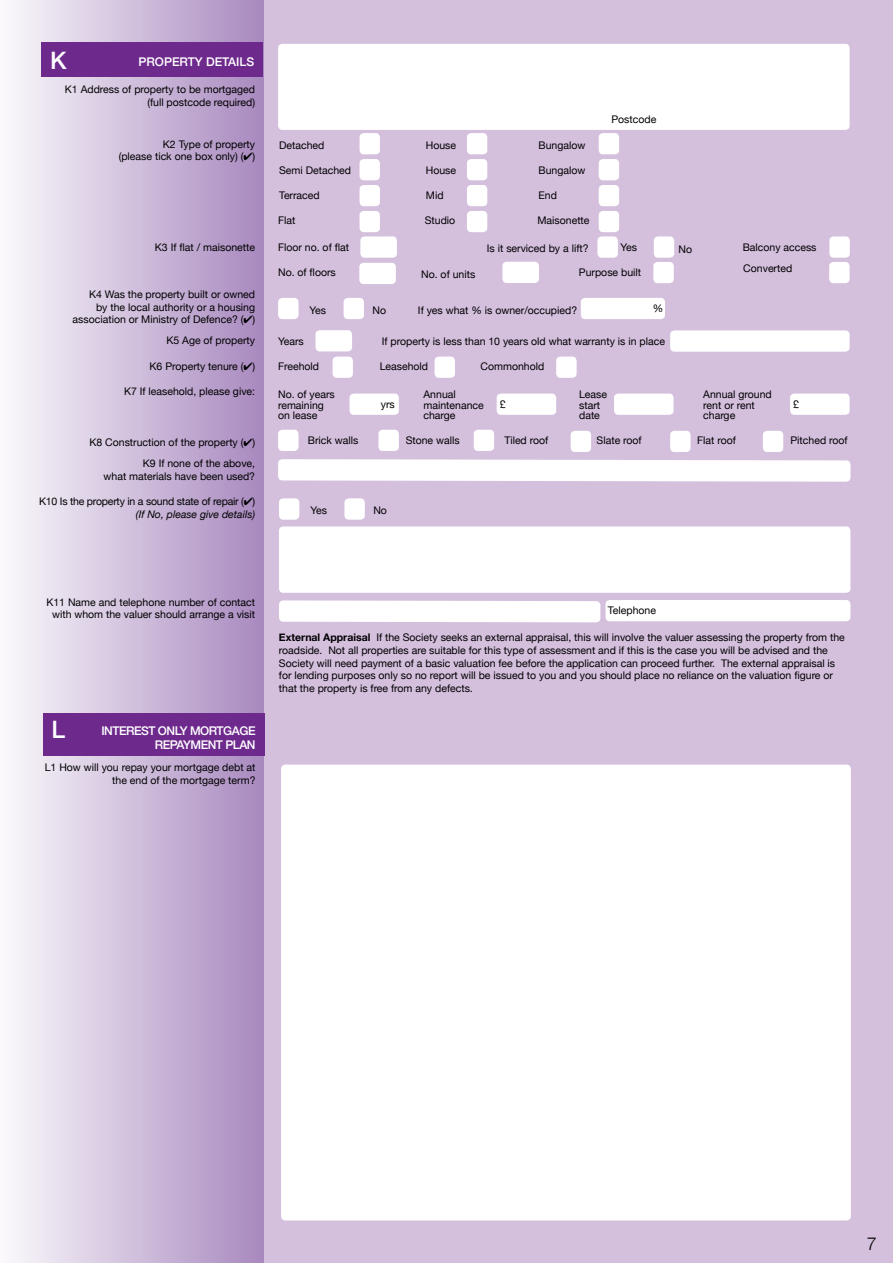
<style>
.page{position:relative;width:893px;height:1263px;background:#fff}
.page>*{position:absolute;margin:0;border:0;box-sizing:border-box;transform-origin:0 0}
.t1{font:500 24px "Helvetica Neue";color:#fff}
.t2{font:300 18px "Helvetica Neue";color:#000}
.t3{font:500 12px/14.4px "Helvetica Neue";letter-spacing:-.04em;color:#fff;text-align:right}
.t4{font:500 12px "Helvetica Neue";color:#fff}
.t5{font:10.5px/12.6px "Helvetica Neue";color:#000;text-align:right}
.t6{font:10.5px/12.6px "Helvetica Neue";letter-spacing:-.02em;color:#000;text-align:right}
.s1{font-style:italic}
.s2{font-weight:700}
</style>
<div class="page">
<div style="left:264px;top:0;width:629px;height:1263px;background:#d4bfdd"></div>
<div style="left:0;top:0;width:264px;height:1263px;background:linear-gradient(to right,#fbfafc,#a889bf)"></div>
<div style="left:42px;top:43px;width:221px;height:34px;background:#6e298d"></div>
<div style="left:278px;top:44px;width:572px;height:86px;background:#fff;border-radius:4px"></div>
<div style="left:278px;top:298px;width:20px;height:21px;background:#fff;border-radius:4px"></div>
<div style="left:278px;top:430px;width:20px;height:21px;background:#fff;border-radius:4px"></div>
<div style="left:378px;top:430px;width:21px;height:21px;background:#fff;border-radius:4px"></div>
<div style="left:474px;top:430px;width:20px;height:21px;background:#fff;border-radius:4px"></div>
<div style="left:763px;top:431px;width:20px;height:21px;background:#fff;border-radius:4px"></div>
<div style="left:571px;top:431px;width:20px;height:21px;background:#fff;border-radius:4px"></div>
<div style="left:670px;top:431px;width:21px;height:21px;background:#fff;border-radius:4px"></div>
<div style="left:670px;top:330px;width:180px;height:22px;background:#fff;border-radius:4px"></div>
<div style="left:333px;top:357px;width:20px;height:21px;background:#fff;border-radius:4px"></div>
<div style="left:435px;top:357px;width:20px;height:21px;background:#fff;border-radius:4px"></div>
<div style="left:556px;top:357px;width:21px;height:21px;background:#fff;border-radius:4px"></div>
<div style="left:344px;top:298px;width:20px;height:21px;background:#fff;border-radius:4px"></div>
<div style="left:581px;top:298px;width:84px;height:21px;background:#fff;border-radius:4px"></div>
<div style="left:315px;top:330px;width:37px;height:21px;background:#fff;border-radius:4px"></div>
<div style="left:350px;top:394px;width:49px;height:21px;background:#fff;border-radius:4px"></div>
<div style="left:497px;top:394px;width:59px;height:21px;background:#fff;border-radius:4px"></div>
<div style="left:614px;top:394px;width:60px;height:21px;background:#fff;border-radius:4px"></div>
<div style="left:790px;top:394px;width:60px;height:21px;background:#fff;border-radius:4px"></div>
<svg style="left:278px;top:459px;width:572px;height:23px;background:#fbfafc"></svg>
<div style="left:279px;top:600px;width:321px;height:22px;background:#fff"></div>
<div style="left:829px;top:236px;width:21px;height:22px;background:#fff;border-radius:4px"></div>
<div style="left:654px;top:236px;width:20px;height:22px;background:#fff;border-radius:4px"></div>
<div style="left:597px;top:236px;width:21px;height:22px;background:#fff;border-radius:4px"></div>
<div style="left:653px;top:262px;width:21px;height:21px;background:#fff;border-radius:4px"></div>
<div style="left:829px;top:262px;width:21px;height:21px;background:#fff;border-radius:4px"></div>
<div style="left:360px;top:236px;width:37px;height:22px;background:#fff;border-radius:4px"></div>
<div style="left:359px;top:263px;width:37px;height:21px;background:#fff;border-radius:4px"></div>
<div style="left:502px;top:262px;width:37px;height:21px;background:#fff;border-radius:4px"></div>
<div style="left:360px;top:133px;width:20px;height:21px;background:#fff;border-radius:4px"></div>
<div style="left:360px;top:185px;width:20px;height:21px;background:#fff;border-radius:4px"></div>
<div style="left:360px;top:211px;width:20px;height:21px;background:#fff;border-radius:4px"></div>
<div style="left:360px;top:159px;width:20px;height:21px;background:#fff;border-radius:4px"></div>
<div style="left:467px;top:133px;width:20px;height:21px;background:#fff;border-radius:4px"></div>
<div style="left:467px;top:185px;width:20px;height:21px;background:#fff;border-radius:4px"></div>
<div style="left:467px;top:211px;width:20px;height:21px;background:#fff;border-radius:4px"></div>
<div style="left:467px;top:159px;width:20px;height:21px;background:#fff;border-radius:4px"></div>
<div style="left:599px;top:133px;width:20px;height:21px;background:#fff;border-radius:4px"></div>
<div style="left:599px;top:185px;width:20px;height:21px;background:#fff;border-radius:4px"></div>
<div style="left:599px;top:211px;width:20px;height:21px;background:#fff;border-radius:4px"></div>
<div style="left:599px;top:159px;width:20px;height:21px;background:#fff;border-radius:4px"></div>
<div style="left:279px;top:526px;width:571px;height:67px;background:#fff;border-radius:4px"></div>
<div style="left:605px;top:600px;width:245px;height:21px;background:#fff;border-radius:4px"></div>
<div style="left:279px;top:498px;width:20px;height:22px;background:#fff;border-radius:4px"></div>
<div style="left:344px;top:498px;width:21px;height:22px;background:#fff;border-radius:4px"></div>
<div style="left:43px;top:713px;width:221px;height:43px;background:#6e298d"></div>
<div style="left:281px;top:765px;width:570px;height:455px;background:#fff;border-radius:4px"></div>
<h1 class="t1" style="left:50px;top:42px;width:18px">K</h1>
<p class="t4" style="left:138px;top:53px;width:117px">PROPERTY DETAILS</p>
<p class="t5" style="left:65px;top:83px;width:192px">K1 Address of property to be mortgaged (full postcode required)</p>
<p class="t5" style="left:119px;top:138px;width:138px">K2 Type of property<br>(please tick one box only) (✔)</p>
<p class="t5" style="left:155px;top:242px;width:102px">K3 If flat / maisonette</p>
<p class="t5" style="left:73px;top:289px;width:184px">K4 Was the property built or owned<br>by the local authority or a housing association or Ministry of Defence? (✔)</p>
<p class="t5" style="left:166px;top:335px;width:90px">K5 Age of property</p>
<p class="t5" style="left:150px;top:360px;width:107px">K6 Property tenure (✔)</p>
<p class="t5" style="left:124px;top:386px;width:133px">K7 If leasehold, please give:</p>
<p class="t5" style="left:89px;top:432px;width:167px;line-height:21.1px">K8 Construction of the property (✔)<br>K9 If none of the above,</p>
<p class="t5" style="left:104px;top:470px;width:153px">what materials have been used?</p>
<p class="t6" style="left:39px;top:495px;width:218px">K10 Is the property in a sound state of repair (✔) <span class="s1">(If No, please give details)</span></p>
<p class="t5" style="left:279px;top:139px;width:47px">Detached</p>
<p class="t5" style="left:426px;top:139px;width:32px">House</p>
<p class="t5" style="left:538px;top:139px;width:48px">Bungalow</p>
<p class="t5" style="left:279px;top:164px;width:73px">Semi Detached</p>
<p class="t5" style="left:426px;top:164px;width:32px">House</p>
<p class="t5" style="left:538px;top:164px;width:48px">Bungalow</p>
<p class="t5" style="left:279px;top:189px;width:42px">Terraced</p>
<p class="t5" style="left:426px;top:189px;width:19px">Mid</p>
<p class="t5" style="left:538px;top:189px;width:20px">End</p>
<p class="t5" style="left:278px;top:215px;width:19px">Flat</p>
<p class="t5" style="left:425px;top:215px;width:32px">Studio</p>
<p class="t5" style="left:537px;top:215px;width:54px">Maisonette</p>
<p class="t5" style="left:611px;top:114px;width:46px">Postcode</p>
<p class="t5" style="left:278px;top:241px;width:72px">Floor no. of flat</p>
<p class="t5" style="left:487px;top:243px;width:103px">Is it serviced by a lift?</p>
<p class="t5" style="left:620px;top:241px;width:18px">Yes</p>
<p class="t5" style="left:678px;top:244px;width:15px">No</p>
<p class="t5" style="left:743px;top:241px;width:75px">Balcony access</p>
<p class="t5" style="left:278px;top:267px;width:59px">No. of floors</p>
<p class="t5" style="left:579px;top:267px;width:64px">Purpose built</p>
<p class="t5" style="left:653px;top:303px;width:12px">%</p>
<p class="t5" style="left:743px;top:263px;width:51px">Converted</p>
<p class="t5" style="left:421px;top:269px;width:56px">No. of units</p>
<p class="t5" style="left:372px;top:304px;width:15px">No</p>
<p class="t5" style="left:418px;top:304px;width:161px">If yes what % is owner/occupied?</p>
<p class="t5" style="left:310px;top:304px;width:18px">Yes</p>
<p class="t5" style="left:382px;top:336px;width:285px">If property is less than 10 years old what warranty is in place</p>
<p class="t5" style="left:278px;top:336px;width:27px">Years</p>
<p class="t5" style="left:278px;top:360px;width:43px">Freehold</p>
<p class="t5" style="left:380px;top:360px;width:50px">Leasehold</p>
<p class="t5" style="left:480px;top:360px;width:65px">Commonhold</p>
<p class="t5" style="left:278px;top:390px;width:58px;line-height:10.5px;text-align:left">No. of years remaining on lease</p>
<p class="t5" style="left:423px;top:390px;width:62px;line-height:10.5px;text-align:left">Annual maintenance charge</p>
<p class="t5" style="left:703px;top:390px;width:70px;line-height:10.5px;text-align:left">Annual ground rent or rent charge</p>
<p class="t5" style="left:579px;top:390px;width:30px;line-height:10.5px;text-align:left">Lease start date</p>
<p class="t5" style="left:381px;top:398px;width:15px">yrs</p>
<p class="t5" style="left:500px;top:398px;width:7px">£</p>
<p class="t5" style="left:793px;top:398px;width:7px">£</p>
<p class="t5" style="left:308px;top:435px;width:52px">Brick walls</p>
<p class="t5" style="left:406px;top:435px;width:56px">Stone walls</p>
<p class="t5" style="left:504px;top:435px;width:45px">Tiled roof</p>
<p class="t5" style="left:597px;top:435px;width:47px">Slate roof</p>
<p class="t5" style="left:697px;top:435px;width:40px">Flat roof</p>
<p class="t5" style="left:790px;top:435px;width:59px">Pitched roof</p>
<p class="t5" style="left:310px;top:505px;width:18px">Yes</p>
<p class="t5" style="left:373px;top:505px;width:15px">No</p>
<p class="t5" style="left:46px;top:596px;width:210px;text-align:center">K11 Name and telephone number of contact with whom the valuer should arrange a visit</p>
<h1 class="t1" style="left:51px;top:710px;width:15px">L</h1>
<p class="t3" style="left:101px;top:722px;width:156px">INTEREST ONLY MORTGAGE<br>REPAYMENT PLAN</p>
<p class="t5" style="left:45px;top:762px;width:212px">L1 How will you repay your mortgage debt at the end of the mortgage term?</p>
<p class="t5" style="left:608px;top:605px;width:50px">Telephone</p>
<p class="t5" style="left:279px;top:632px;width:567px;text-align:left"><span class="s2">External Appraisal</span> If the Society seeks an external appraisal, this will involve the valuer assessing the property from the roadside. Not all properties are suitable for this type of assessment and if this is the case you will be advised and the Society will need payment of a basic valuation fee before the application can proceed further. The external appraisal is for lending purposes only so no report will be issued to you and you should place no reliance on the valuation figure or that the property is free from any defects.</p>
<h2 class="t2" style="left:867px;top:1229px;width:12px">7</h2>
</div>
